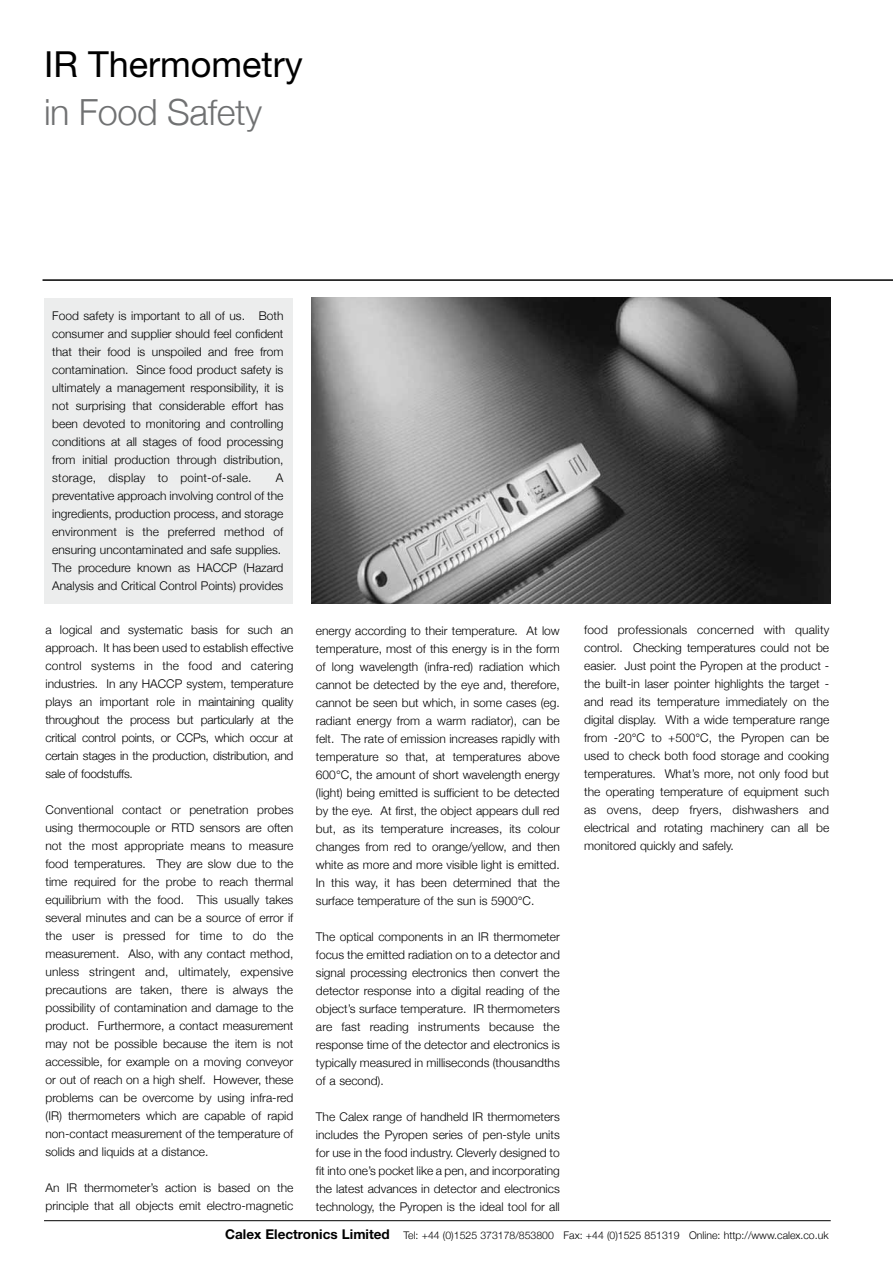
<style>
.page{position:relative;width:893px;height:1263px;background:#fff}
.page>*{position:absolute;margin:0;border:0;box-sizing:border-box;transform-origin:0 0}
.t1{font:36px "Helvetica Neue";color:#000}
.t2{font:300 36px "Helvetica Neue";letter-spacing:-.01em;color:#707172}
.t3{font:300 12px/18px "Helvetica Neue";color:#000;text-align:justify}
.t4{font:300 10.5px "Helvetica Neue";color:#000}
.s1{font-weight:700;font-size:13.5px}
</style>
<div class="page">
<hr style="left:44px;top:1220px;width:787px;height:1px;background:#000">
<div style="left:44px;top:298px;width:248px;height:305px;background:#eceded"></div>
<img style="left:312px;top:298px;width:519px;height:305px">
<hr style="left:43px;top:279px;width:850px;height:2px;background:#000">
<h1 class="t1" style="left:44px;top:43px;width:260px">IR Thermometry</h1>
<h1 class="t2" style="left:44px;top:91px;width:220px">in Food Safety</h1>
<p class="t3" style="left:52px;top:306px;width:233px">Food safety is important to all of us. Both consumer and supplier should feel confident that their food is unspoiled and free from contamination. Since food product safety is ultimately a management responsibility, it is not surprising that considerable effort has been devoted to monitoring and controlling conditions at all stages of food processing from initial production through distribution, storage, display to point-of-sale.</p>
<p class="t3" style="left:52px;top:468px;width:233px;text-align:left;text-indent:223px">A preventative approach involving control of the ingredients, production process, and storage environment is the preferred method of ensuring uncontaminated and safe supplies.<br>The procedure known as HACCP (Hazard Analysis and Critical Control Points) provides</p>
<p class="t3" style="left:46px;top:620px;width:249px">a logical and systematic basis for such an approach. It has been used to establish effective control systems in the food and catering industries. In any HACCP system, temperature plays an important role in maintaining quality throughout the process but particularly at the critical control points, or CCPs, which occur at certain stages in the production, distribution, and sale of foodstuffs.</p>
<p class="t3" style="left:46px;top:800px;width:250px">Conventional contact or penetration probes using thermocouple or RTD sensors are often not the most appropriate means to measure food temperatures. They are slow due to the time required for the probe to reach thermal equilibrium with the food. This usually takes several minutes and can be a source of error if the user is pressed for time to do the measurement. Also, with any contact method, unless stringent and, ultimately, expensive precautions are taken, there is always the possibility of contamination and damage to the product. Furthermore, a contact measurement may not be possible because the item is not accessible, for example on a moving conveyor or out of reach on a high shelf. However, these problems can be overcome by using infra-red (IR) thermometers which are capable of rapid non-contact measurement of the temperature of solids and liquids at a distance.</p>
<p class="t3" style="left:46px;top:1178px;width:249px">An IR thermometer’s action is based on the principle that all objects emit electro-magnetic</p>
<p class="t3" style="left:316px;top:621px;width:245px">energy according to their temperature. At low temperature, most of this energy is in the form of long wavelength (infra-red) radiation which cannot be detected by the eye and, therefore, cannot be seen but which, in some cases (eg. radiant energy from a warm radiator), can be felt. The rate of emission increases rapidly with temperature so that, at temperatures above 600°C, the amount of short wavelength energy (light) being emitted is sufficient to be detected by the eye. At first, the object appears dull red but, as its temperature increases, its colour changes from red to orange/yellow, and then white as more and more visible light is emitted.<br>In this way, it has been determined that the surface temperature of the sun is 5900°C.</p>
<p class="t3" style="left:316px;top:927px;width:245px">The optical components in an IR thermometer focus the emitted radiation on to a detector and signal processing electronics then convert the detector response into a digital reading of the object’s surface temperature. IR thermometers are fast reading instruments because the response time of the detector and electronics is typically measured in milliseconds (thousandths of a second).</p>
<p class="t3" style="left:316px;top:1107px;width:245px">The Calex range of handheld IR thermometers includes the Pyropen series of pen-style units for use in the food industry. Cleverly designed to fit into one’s pocket like a pen, and incorporating the latest advances in detector and electronics technology, the Pyropen is the ideal tool for all</p>
<p class="t3" style="left:584px;top:620px;width:247px">food professionals concerned with quality control. Checking temperatures could not be easier. Just point the Pyropen at the product - the built-in laser pointer highlights the target - and read its temperature immediately on the digital display. With a wide temperature range from -20°C to +500°C, the Pyropen can be used to check both food storage and cooking temperatures. What’s more, not only food but the operating temperature of equipment such as ovens, deep fryers, dishwashers and electrical and rotating machinery can all be monitored quickly and safely.</p>
<p class="t4" style="left:225px;top:1229px;width:605px"><span class="s1">Calex Electronics Limited</span> Tel: +44 (0)1525 373178/853800 Fax: +44 (0)1525 851319 Online: http://www.calex.co.uk</p>
</div>
